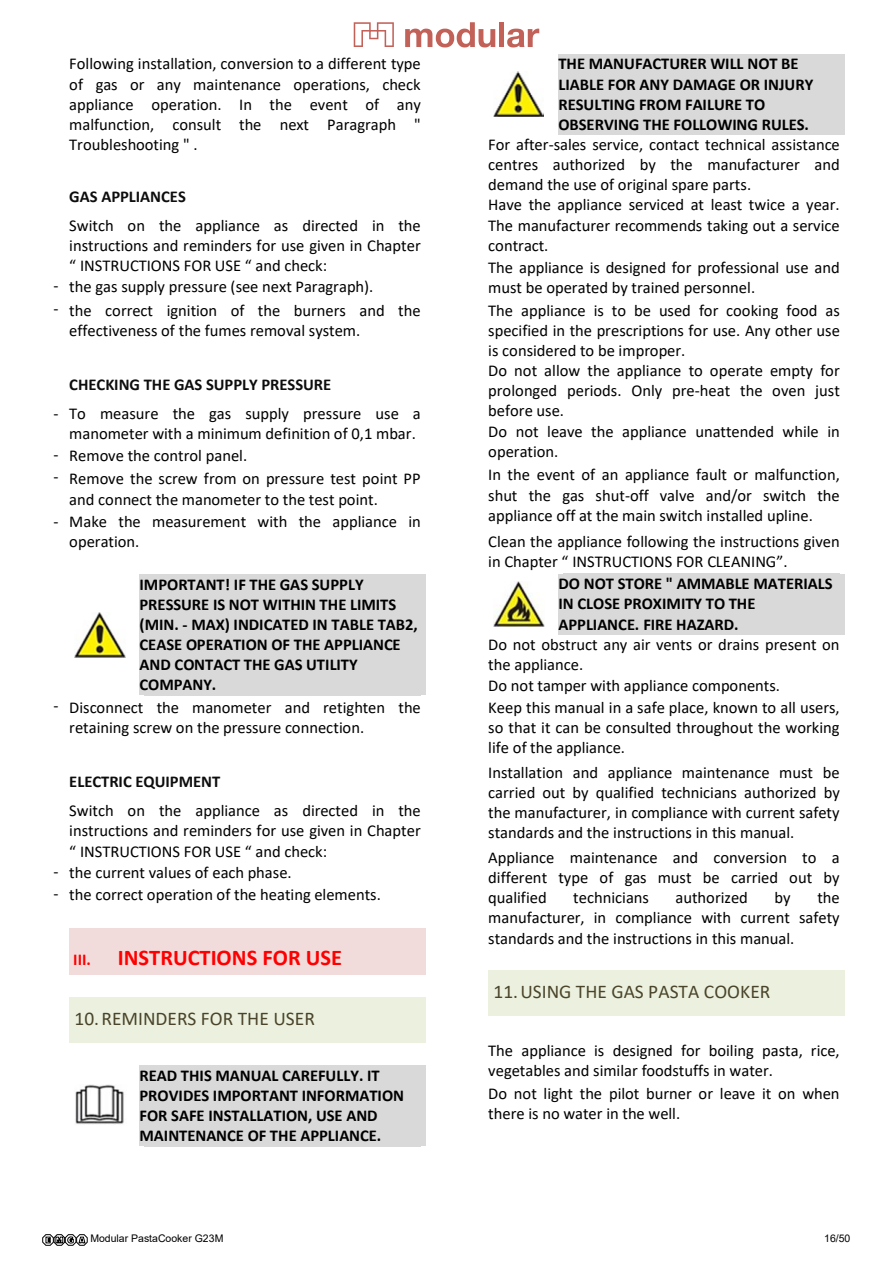
<style>
.page{position:relative;width:893px;height:1263px;background:#fff}
.page>*{position:absolute;margin:0;border:0;box-sizing:border-box;transform-origin:0 0}
.t1{font:700 22.5px "Calibri";color:#f00}
.t2{font:19.5px "Calibri";color:#4a442a}
.t3{font:16.5px/20.1px "Calibri";color:#000}
.t4{font:700 16.5px/20.1px "Calibri";color:#000}
.t5{font:700 16.5px "Calibri";color:#0d0d0d}
.t6{font:10.5px "Arial";color:#000}
.s1{font-size:16.5px}
</style>
<div class="page">
<div style="left:139px;top:574px;width:287px;height:121px;background:#d9d9d9"></div>
<div style="left:69px;top:929px;width:357px;height:46px;background:#f2dcdb"></div>
<div style="left:69px;top:998px;width:357px;height:45px;background:#ebf1de"></div>
<div style="left:139px;top:1065px;width:287px;height:81px;background:#d9d9d9"></div>
<div style="left:558px;top:54px;width:287px;height:81px;background:#d9d9d9"></div>
<div style="left:558px;top:574px;width:287px;height:60px;background:#d9d9d9"></div>
<div style="left:488px;top:971px;width:357px;height:45px;background:#ebf1de"></div>
<img style="left:74px;top:612px;width:51px;height:45px">
<img style="left:75px;top:1084px;width:49px;height:40px">
<img style="left:493px;top:72px;width:51px;height:45px">
<img style="left:493px;top:581px;width:52px;height:45px">
<svg style="left:43px;top:1234px;width:45px;height:12px"></svg>
<svg style="left:354px;top:22px;width:40px;height:25px"></svg>
<svg style="left:405px;top:22px;width:90px;height:25px"></svg>
<div style="left:499px;top:22px;width:5px;height:25px;background:#c26158"></div>
<svg style="left:507px;top:29px;width:32px;height:18px"></svg>
<p class="t3" style="left:69px;top:54px;width:353px;text-align:justify">Following installation, conversion to a different type of gas or any maintenance operations, check appliance operation. In the event of any malfunction, consult the next Paragraph " Troubleshooting " .</p>
<p class="t5" style="left:69px;top:184px;width:118px">GAS APPLIANCES</p>
<p class="t3" style="left:69px;top:215px;width:353px;text-align:justify">Switch on the appliance as directed in the instructions and reminders for use given in Chapter “ INSTRUCTIONS FOR USE “ and check:</p>
<p class="t3" style="left:54px;top:276px;width:321px">- the gas supply pressure (see next Paragraph).</p>
<p class="t3" style="left:69px;top:300px;width:353px;text-indent:-16px">- the correct ignition of the burners and the effectiveness of the fumes removal system.</p>
<p class="t5" style="left:69px;top:373px;width:263px">CHECKING THE GAS SUPPLY PRESSURE</p>
<p class="t3" style="left:69px;top:403px;width:353px;text-indent:-16px">- To measure the gas supply pressure use a manometer with a minimum definition of 0,1 mbar.</p>
<p class="t3" style="left:54px;top:445px;width:195px">- Remove the control panel.</p>
<p class="t3" style="left:69px;top:468px;width:353px;text-indent:-16px">- Remove the screw from on pressure test point PP and connect the manometer to the test point.</p>
<p class="t3" style="left:69px;top:511px;width:353px;text-indent:-16px">- Make the measurement with the appliance in operation.</p>
<p class="t4" style="left:139px;top:574px;width:280px">IMPORTANT! IF THE GAS SUPPLY<br>PRESSURE IS NOT WITHIN THE LIMITS (MIN. - MAX) INDICATED IN TABLE TAB2,<br>CEASE OPERATION OF THE APPLIANCE<br>AND CONTACT THE GAS UTILITY<br>COMPANY.</p>
<p class="t3" style="left:69px;top:697px;width:353px;text-indent:-16px">- Disconnect the manometer and retighten the retaining screw on the pressure connection.</p>
<p class="t5" style="left:69px;top:770px;width:152px">ELECTRIC EQUIPMENT</p>
<p class="t3" style="left:69px;top:800px;width:353px;text-align:justify">Switch on the appliance as directed in the instructions and reminders for use given in Chapter “ INSTRUCTIONS FOR USE “ and check:</p>
<p class="t3" style="left:54px;top:862px;width:240px">- the current values of each phase.</p>
<p class="t3" style="left:54px;top:884px;width:329px">- the correct operation of the heating elements.</p>
<h1 class="t1" style="left:73px;top:941px;width:270px"><span class="s1">III.</span> INSTRUCTIONS FOR USE</h1>
<p class="t2" style="left:74px;top:1005px;width:242px">10.REMINDERS FOR THE USER</p>
<p class="t4" style="left:139px;top:1065px;width:266px">READ THIS MANUAL CAREFULLY. IT<br>PROVIDES IMPORTANT INFORMATION<br>FOR SAFE INSTALLATION, USE AND<br>MAINTENANCE OF THE APPLIANCE.</p>
<p class="t4" style="left:558px;top:54px;width:256px">THE MANUFACTURER WILL NOT BE<br>LIABLE FOR ANY DAMAGE OR INJURY<br>RESULTING FROM FAILURE TO<br>OBSERVING THE FOLLOWING RULES.</p>
<p class="t3" style="left:488px;top:134px;width:353px">For after-sales service, contact technical assistance centres authorized by the manufacturer and demand the use of original spare parts.<br>Have the appliance serviced at least twice a year.<br>The manufacturer recommends taking out a service contract.</p>
<p class="t3" style="left:488px;top:257px;width:353px">The appliance is designed for professional use and must be operated by trained personnel.</p>
<p class="t3" style="left:488px;top:300px;width:353px">The appliance is to be used for cooking food as specified in the prescriptions for use. Any other use is considered to be improper.<br>Do not allow the appliance to operate empty for prolonged periods. Only pre-heat the oven just before use.<br>Do not leave the appliance unattended while in operation.</p>
<p class="t3" style="left:488px;top:464px;width:353px;text-align:justify">In the event of an appliance fault or malfunction, shut the gas shut-off valve and/or switch the appliance off at the main switch installed upline.</p>
<p class="t3" style="left:488px;top:531px;width:353px">Clean the appliance following the instructions given in Chapter “ INSTRUCTIONS FOR CLEANING”.</p>
<p class="t4" style="left:558px;top:574px;width:276px">DO NOT STORE " AMMABLE MATERIALS<br>IN CLOSE PROXIMITY TO THE<br>APPLIANCE. FIRE HAZARD.</p>
<p class="t3" style="left:488px;top:634px;width:353px;line-height:20.5px">Do not obstruct any air vents or drains present on the appliance.<br>Do not tamper with appliance components.<br>Keep this manual in a safe place, known to all users, so that it can be consulted throughout the working life of the appliance.</p>
<p class="t3" style="left:488px;top:762px;width:353px;text-align:justify">Installation and appliance maintenance must be carried out by qualified technicians authorized by the manufacturer, in compliance with current safety standards and the instructions in this manual.</p>
<p class="t3" style="left:488px;top:847px;width:353px;text-align:justify">Appliance maintenance and conversion to a different type of gas must be carried out by qualified</p>
<p class="t3" style="left:488px;top:887px;width:353px;text-align:justify;text-indent:329px">the manufacturer, in compliance with current safety standards and the instructions in this manual.</p>
<p class="t3" style="left:573px;top:887px;width:77px">technicians</p>
<p class="t3" style="left:675px;top:887px;width:74px">authorized</p>
<p class="t3" style="left:774px;top:887px;width:18px">by</p>
<p class="t2" style="left:493px;top:978px;width:278px">11.USING THE GAS PASTA COOKER</p>
<p class="t3" style="left:488px;top:1040px;width:353px">The appliance is designed for boiling pasta, rice, vegetables and similar foodstuffs in water.</p>
<p class="t3" style="left:488px;top:1083px;width:353px">Do not light the pilot burner or leave it on when there is no water in the well.</p>
<p class="t6" style="left:90px;top:1231px;width:135px">Modular PastaCooker G23M</p>
<p class="t6" style="left:824px;top:1231px;width:28px">16/50</p>
</div>
